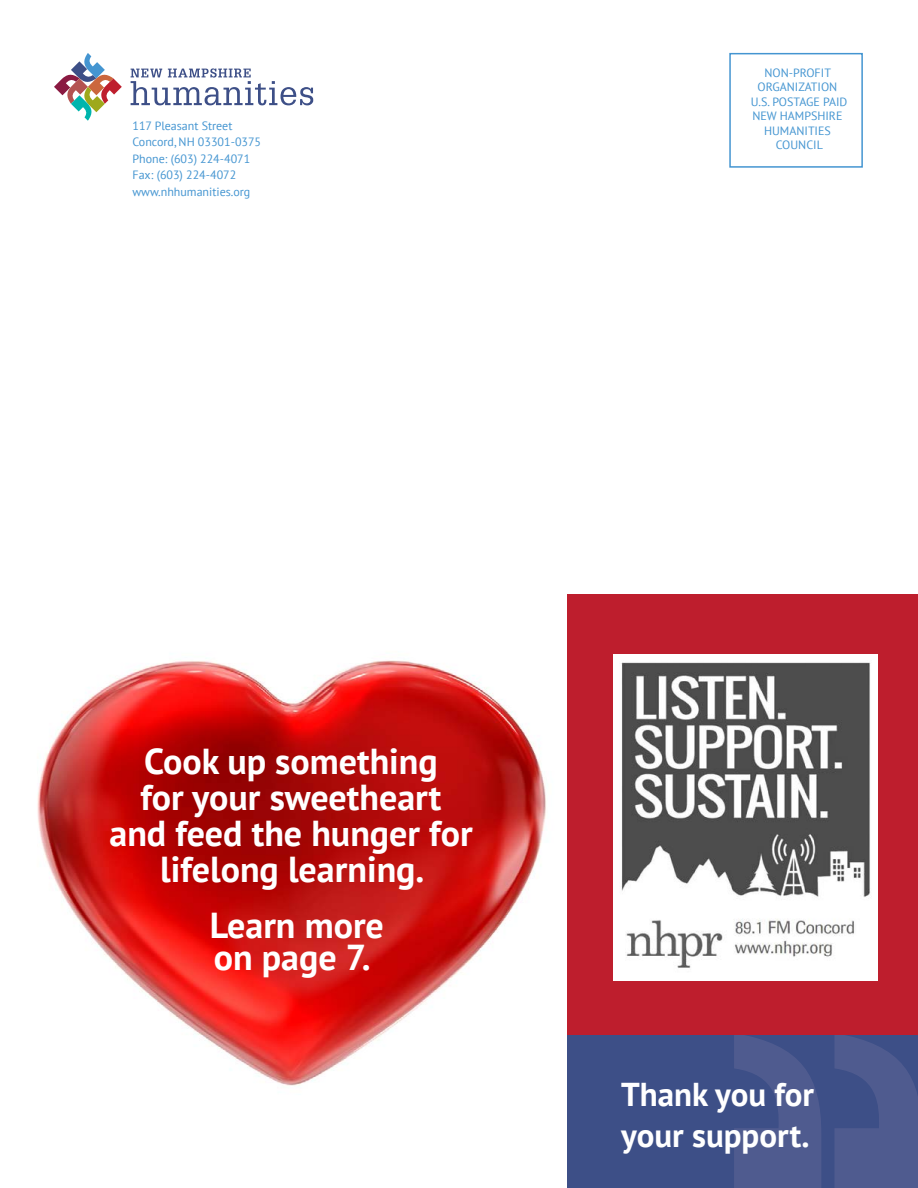
<style>
.page{position:relative;width:918px;height:1188px;background:#fff}
.page>*{position:absolute;margin:0;border:0;box-sizing:border-box;transform-origin:0 0}
.t1{font:700 36px/36px "PT Sans";color:#fff;text-align:center}
.t2{font:700 33px/40.5px "PT Sans";color:#fff}
.t3{font:12px/14.4px "PT Sans";color:#4495d1}
</style>
<div class="page">
<img style="left:37px;top:660px;width:509px;height:426px">
<div style="left:729px;top:53px;width:134px;height:115px;border:2px solid #4495d1"></div>
<svg style="left:54px;top:53px;width:68px;height:68px"></svg>
<svg style="left:131px;top:68px;width:182px;height:37px"></svg>
<div style="left:567px;top:999px;width:351px;height:189px;background:#3d4f87"></div>
<svg style="left:835px;top:1034px;width:83px;height:154px"></svg>
<svg style="left:734px;top:1034px;width:87px;height:154px"></svg>
<div style="left:567px;top:594px;width:351px;height:440px;background:#be1e2d"></div>
<img style="left:613px;top:654px;width:264px;height:327px">
<p class="t3" style="left:133px;top:117px;width:130px;line-height:16.5px">117 Pleasant Street<br>Concord, NH 03301-0375<br>Phone: (603) 224-4071<br>Fax: (603) 224-4072 www.nhhumanities.org</p>
<p class="t3" style="left:751px;top:65px;width:98px;text-align:center">NON-PROFIT<br>ORGANIZATION<br>U.S. POSTAGE PAID<br>NEW HAMPSHIRE<br>HUMANITIES<br>COUNCIL</p>
<h1 class="t1" style="left:110px;top:743px;width:365px">Cook up something<br>for your sweetheart and feed the hunger for lifelong learning.</h1>
<h1 class="t1" style="left:210px;top:909px;width:175px;line-height:31.5px;text-align:left">Learn more on page 7.</h1>
<h2 class="t2" style="left:621px;top:1074px;width:195px">Thank you for your support.</h2>
</div>
